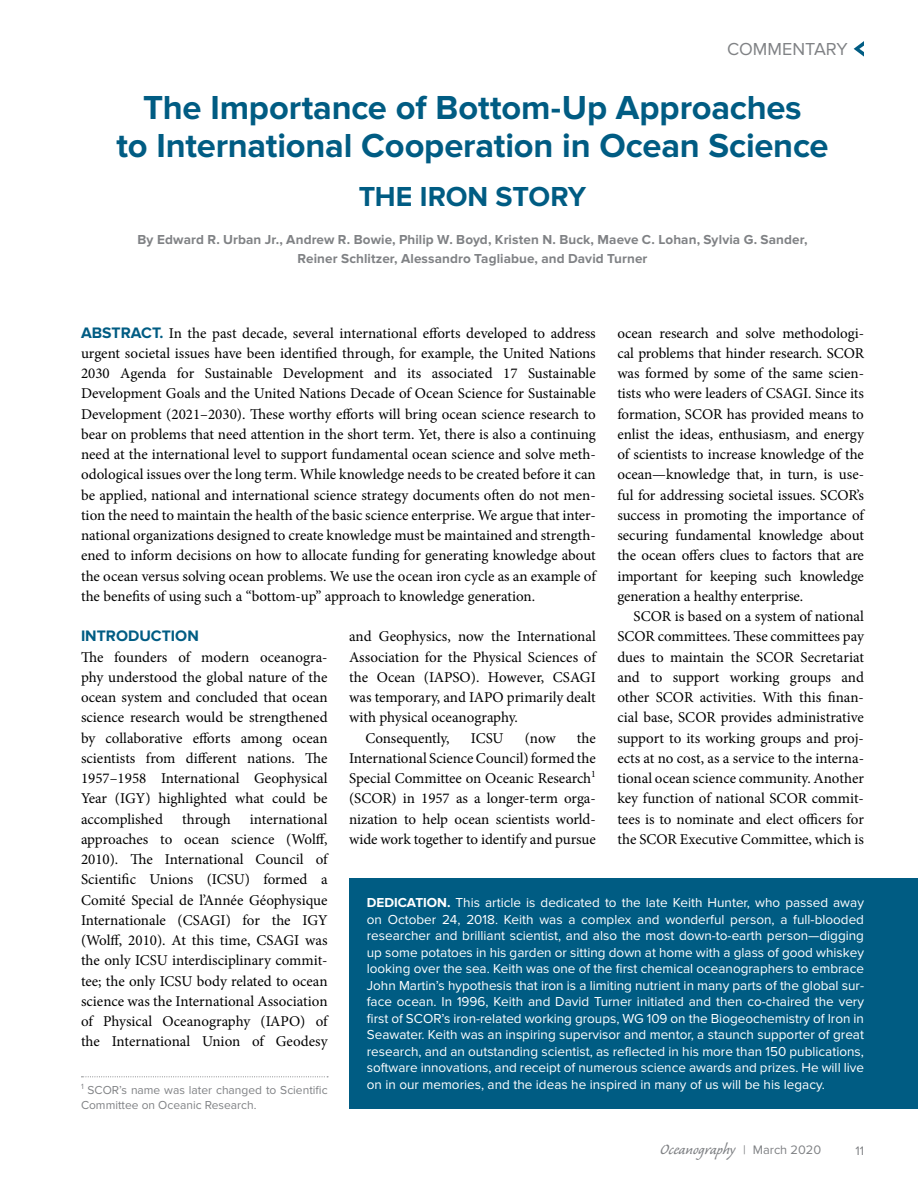
<style>
.page{position:relative;width:918px;height:1188px;background:#fff}
.page>*{position:absolute;margin:0;border:0;box-sizing:border-box;transform-origin:0 0}
.t1{font:700 34.5px/37.5px "Proxima Nova";letter-spacing:-.005em;color:#005c83;text-align:center}
.t2{font:700 28.5px "Proxima Nova";letter-spacing:-.005em;color:#005c83}
.t3{font:18.75px "Caliban Std";color:#808285}
.t4{font:18px "Proxima Nova";color:#808285}
.t5{font:700 15.75px "Proxima Nova";color:#005c83}
.t6{font:15px/20.2px "Minion Pro";letter-spacing:-.005em;color:#000;text-align:justify}
.t7{font:13.5px/16.5px "Proxima Nova";color:#fff;text-align:justify}
.t8{font:700 13.5px/19.5px "Proxima Nova";letter-spacing:.005em;color:#808285;text-align:center}
.t9{font:12.75px "Proxima Nova";color:#808285}
.t10{font:12px/15px "Proxima Nova";color:#808285}
.s1{font-family:"Proxima Nova";font-weight:700;font-size:15.75px;color:#005c83}
.s2{font-weight:700}
.s3{font-family:"Proxima Nova";font-size:12.75px}
</style>
<div class="page">
<svg style="left:82px;top:1076px;width:246px;height:1px"></svg>
<div style="left:349px;top:878px;width:569px;height:230px;background:#005c83"></div>
<svg style="left:854px;top:41px;width:10px;height:16px"></svg>
<p class="t4" style="left:727px;top:39px;width:122px">COMMENTARY</p>
<h1 class="t1" style="left:116px;top:90px;width:714px">The Importance of Bottom-Up Approaches<br>to International Cooperation in Ocean Science</h1>
<h2 class="t2" style="left:359px;top:181px;width:229px">THE IRON STORY</h2>
<p class="t8" style="left:137px;top:230px;width:672px">By Edward R. Urban Jr., Andrew R. Bowie, Philip W. Boyd, Kristen N. Buck, Maeve C. Lohan, Sylvia G. Sander,<br>Reiner Schlitzer, Alessandro Tagliabue, and David Turner</p>
<p class="t6" style="left:81px;top:323px;width:516px"><span class="s1">ABSTRACT.</span> In the past decade, several international efforts developed to address urgent societal issues have been identified through, for example, the United Nations 2030 Agenda for Sustainable Development and its associated 17 Sustainable Development Goals and the United Nations Decade of Ocean Science for Sustainable Development (2021–2030). These worthy efforts will bring ocean science research to bear on problems that need attention in the short term. Yet, there is also a continuing need at the international level to support fundamental ocean science and solve meth&shy;odological issues over the long term. While knowledge needs to be created before it can be applied, national and international science strategy documents often do not men&shy;tion the need to maintain the health of the basic science enterprise. We argue that inter&shy;national organizations designed to create knowledge must be maintained and strength&shy;ened to inform decisions on how to allocate funding for generating knowledge about the ocean versus solving ocean problems. We use the ocean iron cycle as an example of the benefits of using such a “bottom-up” approach to knowledge generation.</p>
<p class="t6" style="left:617px;top:323px;width:248px">ocean research and solve methodologi&shy;cal problems that hinder research. SCOR was formed by some of the same scien&shy;tists who were leaders of CSAGI. Since its formation, SCOR has provided means to enlist the ideas, enthusiasm, and energy of scientists to increase knowledge of the ocean—knowledge that, in turn, is use&shy;ful for addressing societal issues. SCOR’s success in promoting the importance of securing fundamental knowledge about the ocean offers clues to factors that are important for keeping such knowledge generation a healthy enterprise.</p>
<p class="t6" style="left:617px;top:606px;width:248px;text-indent:16px">SCOR is based on a system of national SCOR committees. These committees pay dues to maintain the SCOR Secretariat and to support working groups and other SCOR activities. With this finan&shy;cial base, SCOR provides administrative support to its working groups and proj&shy;ects at no cost, as a service to the interna&shy;tional ocean science community. Another key function of national SCOR commit&shy;tees is to nominate and elect officers for the SCOR Executive Committee, which is</p>
<p class="t6" style="left:349px;top:626px;width:248px">and Geophysics, now the International</p>
<p class="t6" style="left:349px;top:647px;width:248px">Association for the Physical Sciences of</p>
<p class="t6" style="left:349px;top:667px;width:248px">the Ocean (IAPSO). However, CSAGI</p>
<p class="t6" style="left:349px;top:687px;width:248px">was temporary, and IAPO primarily dealt</p>
<p class="t6" style="left:349px;top:707px;width:170px">with physical oceanography.</p>
<p class="t6" style="left:365px;top:728px;width:86px">Consequently,</p>
<p class="t6" style="left:471px;top:728px;width:34px">ICSU</p>
<p class="t6" style="left:525px;top:728px;width:32px">(now</p>
<p class="t5" style="left:81px;top:627px;width:119px">INTRODUCTION</p>
<p class="t6" style="left:81px;top:647px;width:248px">The founders of modern oceanogra&shy;phy understood the global nature of the ocean system and concluded that ocean science research would be strengthened by collaborative efforts among ocean scientists from different nations. The 1957–1958 International Geophysical Year (IGY) highlighted what could be accomplished</p>
<p class="t6" style="left:349px;top:728px;width:248px;text-indent:228px">the International Science Council) formed the Special Committee on Oceanic Research<sup>1 </sup>(SCOR) in 1957 as a longer-term orga&shy;nization to help ocean scientists world&shy;wide work together to identify and pursue</p>
<p class="t6" style="left:81px;top:809px;width:248px;text-indent:169px">international approaches to ocean science (Wolff, 2010). The International Council of Scientific Unions (ICSU) formed a Comité Special de l’Année Géophysique Internationale (CSAGI) for the IGY (Wolff, 2010). At this time, CSAGI was the only ICSU interdisciplinary commit&shy;tee; the only ICSU body related to ocean science was the International Association of Physical Oceanography (IAPO) of the International Union of Geodesy</p>
<p class="t6" style="left:182px;top:809px;width:50px">through</p>
<p class="t7" style="left:367px;top:895px;width:499px"><span class="s2">DEDICATION.</span> This article is dedicated to the late Keith Hunter, who passed away on October 24, 2018. Keith was a complex and wonderful person, a full-blooded researcher and brilliant scientist, and also the most down-to-earth person—digging up some potatoes in his garden or sitting down at home with a glass of good whiskey looking over the sea. Keith was one of the first chemical oceanographers to embrace John Martin’s hypothesis that iron is a limiting nutrient in many parts of the global sur&shy;face ocean. In 1996, Keith and David Turner initiated and then co-chaired the very first of SCOR’s iron-related working groups, WG 109 on the Biogeochemistry of Iron in Seawater. Keith was an inspiring supervisor and mentor, a staunch supporter of great research, and an outstanding scientist, as reflected in his more than 150 publications, software innovations, and receipt of numerous science awards and prizes. He will live on in our memories, and the ideas he inspired in many of us will be his legacy.</p>
<p class="t10" style="left:81px;top:1082px;width:248px"><sup>1</sup> SCOR’s name was later changed to Scientific<br>Committee on Oceanic Research.</p>
<p class="t3" style="left:660px;top:1140px;width:162px">Oceanography <span class="s3">| March 2020</span></p>
<p class="t9" style="left:855px;top:1143px;width:10px">11</p>
</div>
